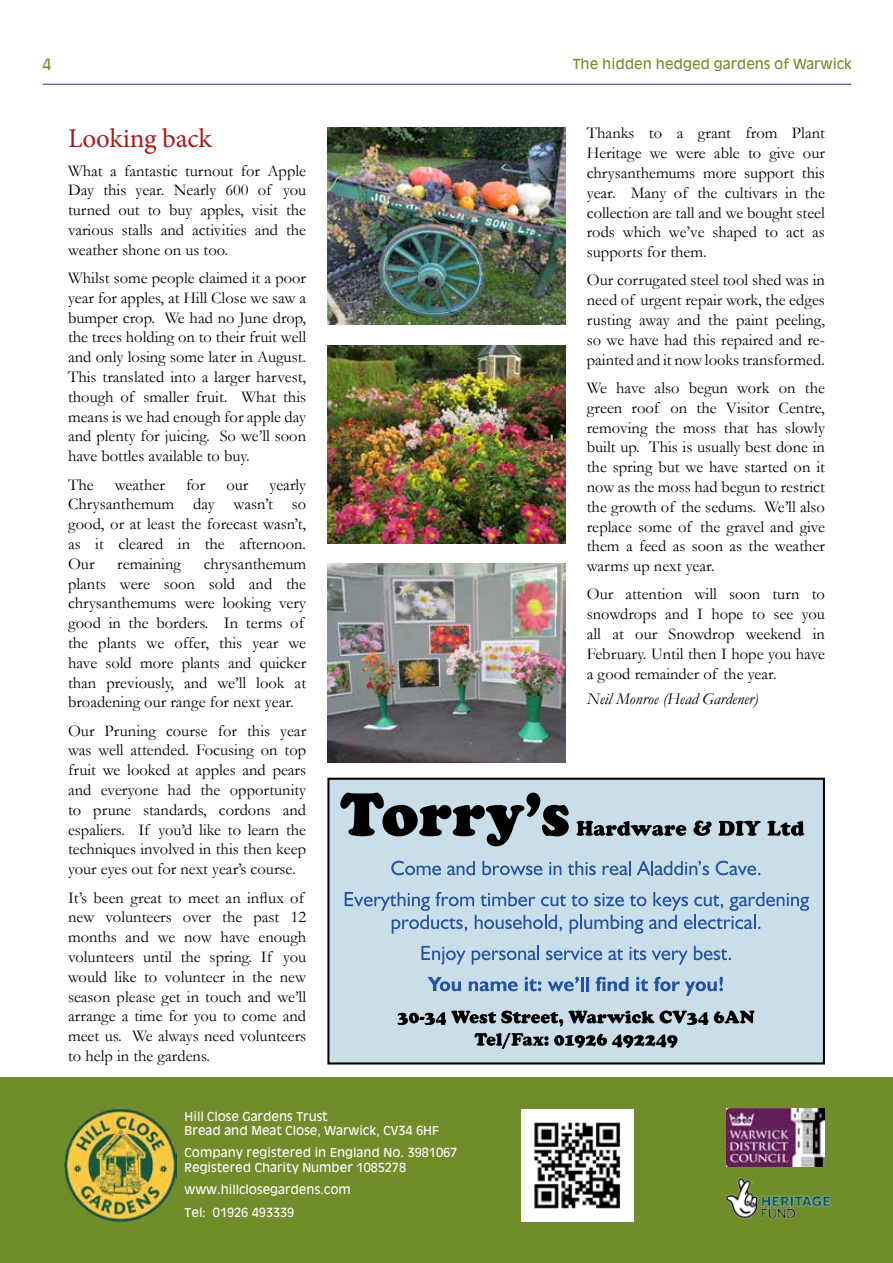
<style>
.page{position:relative;width:893px;height:1263px;background:#fff}
.page>*{position:absolute;margin:0;border:0;box-sizing:border-box;transform-origin:0 0}
.t1{font:27px "Minion Pro";letter-spacing:-.01em;color:#a71c20}
.t2{font:16.5px/19.8px "Garamond";color:#000;text-align:justify}
.t3{font:italic 16.5px "Garamond";color:#000}
.t4{font:700 15px "Antique Olive";color:#718d3a}
.t5{font:13.5px "Antique Olive";color:#718c2b}
.t6{font:12px/14px "Antique Olive";color:#fff}
</style>
<div class="page">
<div style="left:0;top:1077px;width:893px;height:186px;background:#718c2b"></div>
<hr style="left:43px;top:84px;width:808px;height:1px;background:#283691">
<img style="left:64px;top:1109px;width:112px;height:113px">
<img style="left:522px;top:1109px;width:112px;height:112px">
<img style="left:726px;top:1109px;width:98px;height:57px">
<img style="left:725px;top:1177px;width:106px;height:42px">
<div style="left:328px;top:779px;width:496px;height:284px;background:#c9dee8"></div>
<div style="left:327px;top:778px;width:498px;height:286px;border:2px solid #000"></div>
<svg style="left:340px;top:793px;width:229px;height:53px"></svg>
<svg style="left:576px;top:821px;width:110px;height:15px"></svg>
<svg style="left:693px;top:820px;width:19px;height:16px"></svg>
<svg style="left:718px;top:821px;width:43px;height:15px"></svg>
<svg style="left:767px;top:821px;width:37px;height:15px"></svg>
<svg style="left:397px;top:1010px;width:311px;height:16px"></svg>
<svg style="left:714px;top:1010px;width:40px;height:13px"></svg>
<svg style="left:474px;top:1033px;width:74px;height:16px"></svg>
<svg style="left:554px;top:1034px;width:123px;height:14px"></svg>
<svg style="left:391px;top:861px;width:50px;height:14px"></svg>
<svg style="left:447px;top:861px;width:28px;height:14px"></svg>
<svg style="left:482px;top:861px;width:60px;height:14px"></svg>
<svg style="left:549px;top:862px;width:12px;height:13px"></svg>
<svg style="left:568px;top:861px;width:28px;height:14px"></svg>
<svg style="left:603px;top:861px;width:28px;height:14px"></svg>
<svg style="left:637px;top:861px;width:72px;height:14px"></svg>
<svg style="left:716px;top:861px;width:44px;height:14px"></svg>
<svg style="left:345px;top:892px;width:464px;height:42px"></svg>
<svg style="left:421px;top:946px;width:45px;height:19px"></svg>
<svg style="left:472px;top:946px;width:67px;height:19px"></svg>
<svg style="left:546px;top:947px;width:56px;height:13px"></svg>
<svg style="left:608px;top:948px;width:15px;height:12px"></svg>
<svg style="left:629px;top:947px;width:17px;height:13px"></svg>
<svg style="left:652px;top:950px;width:36px;height:15px"></svg>
<svg style="left:694px;top:946px;width:37px;height:14px"></svg>
<svg style="left:427px;top:977px;width:34px;height:14px"></svg>
<svg style="left:469px;top:981px;width:49px;height:10px"></svg>
<svg style="left:525px;top:977px;width:16px;height:14px"></svg>
<svg style="left:548px;top:977px;width:31px;height:14px"></svg>
<hr style="left:581px;top:977px;width:3px;height:14px;background:#2453a4">
<hr style="left:586px;top:977px;width:3px;height:14px;background:#2453a4">
<svg style="left:596px;top:977px;width:33px;height:14px"></svg>
<svg style="left:636px;top:977px;width:12px;height:14px"></svg>
<svg style="left:654px;top:977px;width:69px;height:19px"></svg>
<img style="left:327px;top:128px;width:239px;height:197px">
<img style="left:327px;top:345px;width:239px;height:198px">
<img style="left:327px;top:564px;width:239px;height:198px">
<p class="t4" style="left:43px;top:55px;width:10px">4</p>
<p class="t5" style="left:573px;top:56px;width:281px">The hidden hedged gardens of Warwick</p>
<h1 class="t1" style="left:68px;top:120px;width:145px">Looking back</h1>
<p class="t2" style="left:68px;top:160px;width:240px">What a fantastic turnout for Apple Day this year. Nearly 600 of you turned out to buy apples, visit the various stalls and activities and the weather shone on us too.</p>
<p class="t2" style="left:68px;top:267px;width:240px">Whilst some people claimed it a poor year for apples, at Hill Close we saw a bumper crop. We had no June drop, the trees holding on to their fruit well and only losing some later in August.<br>This translated into a larger harvest, though of smaller fruit. What this means is we had enough for apple day and plenty for juicing. So we’ll soon have bottles available to buy.</p>
<p class="t2" style="left:68px;top:474px;width:27px">The</p>
<p class="t2" style="left:115px;top:474px;width:51px">weather</p>
<p class="t2" style="left:186px;top:474px;width:21px">for</p>
<p class="t2" style="left:226px;top:474px;width:23px">our</p>
<p class="t2" style="left:68px;top:474px;width:240px;text-indent:202px">yearly Chrysanthemum day wasn’t so good, or at least the forecast wasn’t, as it cleared in the afternoon.<br>Our</p>
<p class="t2" style="left:68px;top:553px;width:240px;text-align:left;text-indent:136px">chrysanthemum plants were soon sold and the chrysanthemums were looking very good in the borders. In terms of the plants we offer, this year we have sold more plants and quicker than previously, and we’ll look at broadening our range for next year.</p>
<p class="t2" style="left:68px;top:720px;width:240px">Our Pruning course for this year was well attended. Focusing on top fruit we looked at apples and pears and everyone had the opportunity to prune standards, cordons and espaliers. If you’d like to learn the techniques involved in this then keep your eyes out for next year’s course.</p>
<p class="t2" style="left:68px;top:887px;width:240px;text-align:left">It’s been great to meet an influx of new volunteers over the past 12 months and we now have enough volunteers until the spring. If you would like to volunteer in the new season please get in touch and we’ll arrange a time for you to come and meet us. We always need volunteers to help in the gardens.</p>
<p class="t2" style="left:117px;top:553px;width:65px">remaining</p>
<p class="t6" style="left:185px;top:1109px;width:256px">Hill Close Gardens Trust<br>Bread and Meat Close, Warwick, CV34 6HF</p>
<p class="t6" style="left:185px;top:1144px;width:274px;line-height:15px">Company registered in England No. 3981067<br>Registered Charity Number 1085278</p>
<p class="t6" style="left:185px;top:1178px;width:168px;line-height:23px">www.hillclosegardens.com<br>Tel: 01926 493339</p>
<p class="t2" style="left:587px;top:123px;width:240px">Thanks to a grant from Plant Heritage we were able to give our chrysanthemums more support this year. Many of the cultivars in the collection are tall and we bought steel rods which we’ve shaped to act as supports for them.</p>
<p class="t2" style="left:587px;top:270px;width:240px">Our corrugated steel tool shed was in need of urgent repair work, the edges rusting away and the paint peeling, so we have had this repaired and re&shy;painted and it now looks transformed.</p>
<p class="t2" style="left:587px;top:377px;width:240px">We have also begun work on the green roof on the Visitor Centre, removing the moss that has slowly built up. This is usually best done in the spring but we have started on it now as the moss had begun to restrict the growth of the sedums. We’ll also replace some of the gravel and give them a feed as soon as the weather warms up next year.</p>
<p class="t2" style="left:587px;top:584px;width:240px">Our attention will soon turn to snowdrops and I hope to see you all at our Snowdrop weekend in February. Until then I hope you have a good remainder of the year.</p>
<p class="t3" style="left:587px;top:687px;width:173px">Neil Monroe (Head Gardener)</p>
</div>
